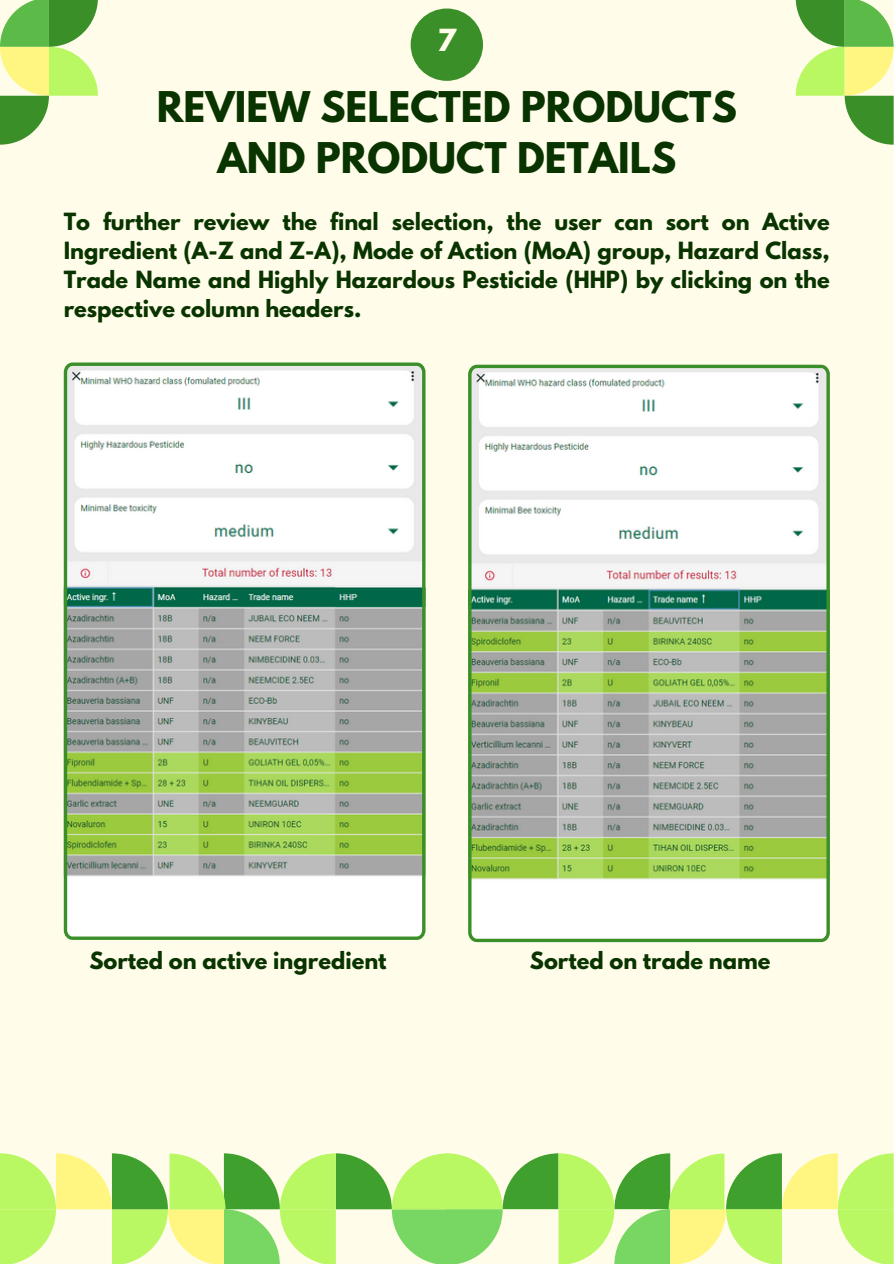
<style>
.page{position:relative;width:894px;height:1264px;background:#fff}
.page>*{position:absolute;margin:0;border:0;box-sizing:border-box;transform-origin:0 0}
.t1{font:700 37.5px/51.8px "League Spartan";color:#093400;text-align:center}
.t2{font:700 27px "League Spartan";color:#fffdea}
.t3{font:700 21px/29.2px "League Spartan";color:#093400;text-align:justify}
</style>
<div class="page">
<div style="left:0;top:0;width:893px;height:1263px;background:#fffdea"></div>
<svg style="left:0;top:0;width:98px;height:144px"></svg>
<svg style="left:795px;top:0;width:98px;height:144px"></svg>
<div style="left:410px;top:9px;width:73px;height:72px;background:#3a8f28;border-radius:50%"></div>
<svg style="left:0;top:1153px;width:893px;height:110px"></svg>
<svg style="left:64px;top:362px;width:361px;height:577px"></svg>
<svg style="left:468px;top:365px;width:361px;height:577px"></svg>
<p class="t2" style="left:437px;top:27px;width:20px">7</p>
<p class="t1" style="left:157px;top:85px;width:581px">REVIEW SELECTED PRODUCTS<br>AND PRODUCT DETAILS</p>
<p class="t3" style="left:64px;top:209px;width:767px">To further review the final selection, the user can sort on Active Ingredient (A-Z and Z-A), Mode of Action (MoA) group, Hazard Class, Trade Name and Highly Hazardous Pesticide (HHP) by clicking on the respective column headers.</p>
<p class="t3" style="left:89px;top:948px;width:298px">Sorted on active ingredient</p>
<p class="t3" style="left:530px;top:948px;width:242px">Sorted on trade name</p>
</div>
